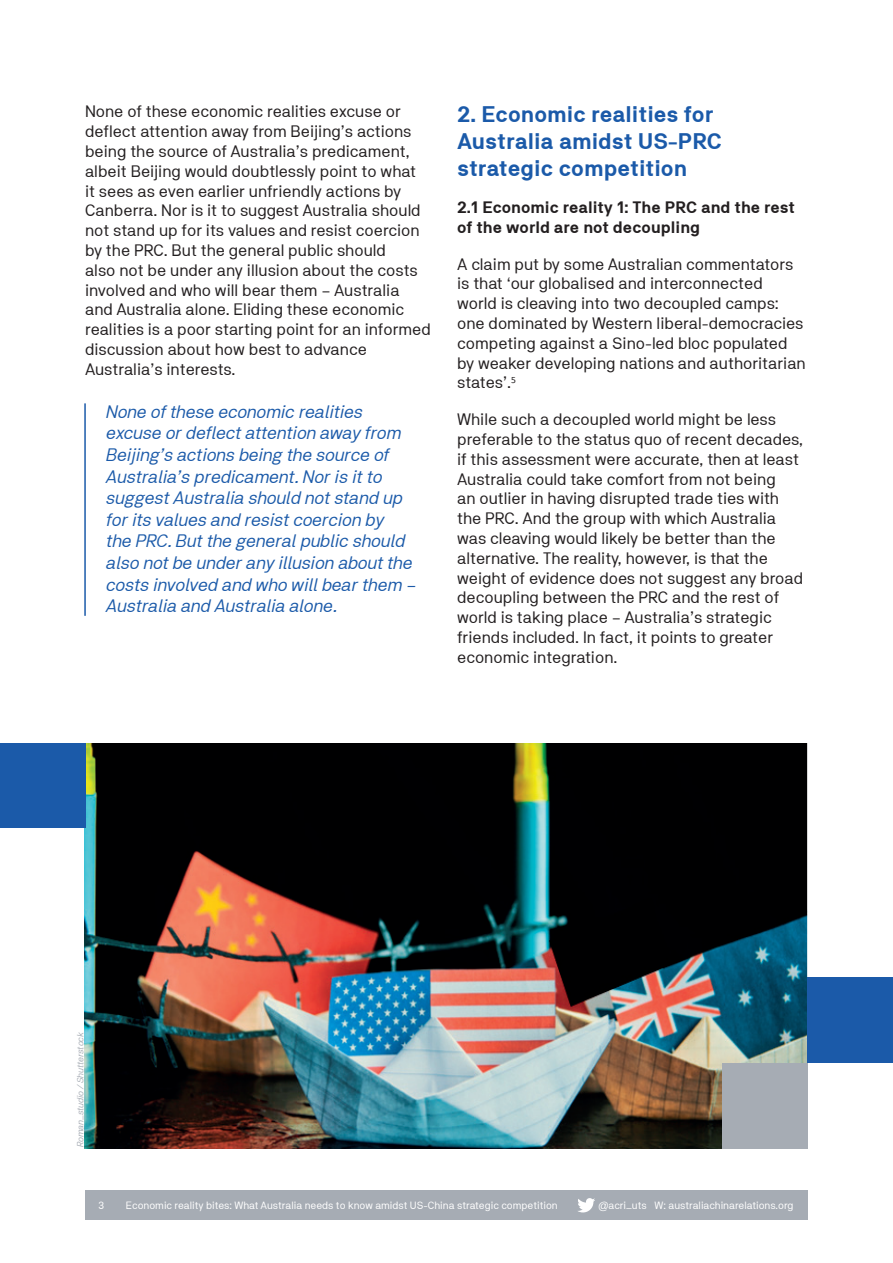
<style>
.page{position:relative;width:893px;height:1263px;background:#fff}
.page>*{position:absolute;margin:0;border:0;box-sizing:border-box;transform-origin:0 0}
.t1{font:700 22.5px/27px "NB Akademie Std";color:#1b5aa9}
.t2{font:italic 18px/21.6px "NB Akademie Std";color:#1b5aa9}
.t3{font:16.5px/19.8px "NB Akademie Std";color:#231f20}
.t4{font:700 16.5px/19.8px "NB Akademie Std";color:#231f20}
.t5{font:10.5px "NB Akademie Std";color:#fff}
.t6{font:italic 9px "NB Akademie Std";color:#a6acb4}
</style>
<div class="page">
<div style="left:85px;top:1191px;width:723px;height:29px;background:#a6acb4"></div>
<svg style="left:578px;top:1198px;width:17px;height:14px"></svg>
<hr style="left:84px;top:403px;width:2px;height:213px;background:#1b5aa9">
<img style="left:85px;top:744px;width:723px;height:404px">
<div style="left:723px;top:1063px;width:85px;height:85px;background:#a6acb4"></div>
<div style="left:0;top:744px;width:85px;height:84px;background:#1b5aa9"></div>
<div style="left:808px;top:978px;width:85px;height:85px;background:#1b5aa9"></div>
<p class="t3" style="left:85px;top:102px;width:347px">None of these economic realities excuse or deflect attention away from Beijing’s actions being the source of Australia’s predicament, albeit Beijing would doubtlessly point to what<br>it sees as even earlier unfriendly actions by Canberra. Nor is it to suggest Australia should not stand up for its values and resist coercion by the PRC. But the general public should<br>also not be under any illusion about the costs involved and who will bear them – Australia and Australia alone. Eliding these economic realities is a poor starting point for an informed discussion about how best to advance Australia’s interests.</p>
<h1 class="t1" style="left:457px;top:101px;width:267px">2. Economic realities for<br>Australia amidst US-PRC strategic competition</h1>
<p class="t4" style="left:457px;top:197px;width:339px">2.1 Economic reality 1: The PRC and the rest of the world are not decoupling</p>
<p class="t3" style="left:457px;top:254px;width:350px">A claim put by some Australian commentators is that ‘our globalised and interconnected world is cleaving into two decoupled camps: one dominated by Western liberal-democracies competing against a Sino-led bloc populated by weaker developing nations and authoritarian states’.<sup>5</sup></p>
<p class="t3" style="left:457px;top:409px;width:348px">While such a decoupled world might be less preferable to the status quo of recent decades, if this assessment were accurate, then at least Australia could take comfort from not being<br>an outlier in having disrupted trade ties with the PRC. And the group with which Australia was cleaving would likely be better than the alternative. The reality, however, is that the weight of evidence does not suggest any broad decoupling between the PRC and the rest of world is taking place – Australia’s strategic friends included. In fact, it points to greater economic integration.</p>
<p class="t2" style="left:106px;top:400px;width:311px">None of these economic realities excuse or deflect attention away from Beijing’s actions being the source of Australia’s predicament. Nor is it to suggest Australia should not stand up for its values and resist coercion by<br>the PRC. But the general public should also not be under any illusion about the costs involved and who will bear them – Australia and Australia alone.</p>
<p class="t6" style="left:75px;top:1147px;width:116px;rotate:-90deg">Roman_studio / Shutterstock</p>
<p class="t5" style="left:98px;top:1200px;width:7px">3</p>
<p class="t5" style="left:126px;top:1200px;width:433px">Economic reality bites: What Australia needs to know amidst US-China strategic competition</p>
<p class="t5" style="left:599px;top:1200px;width:196px">@acri_uts W: australiachinarelations.org</p>
</div>
